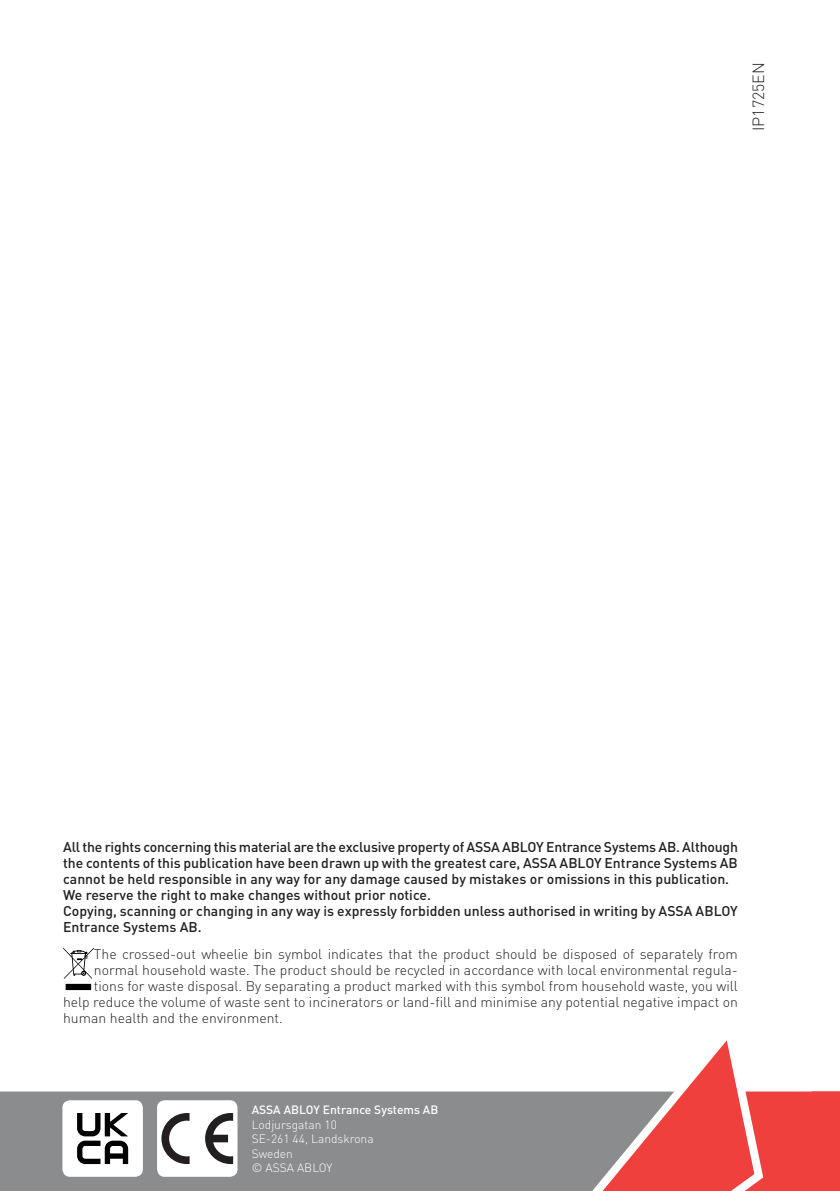
<style>
.page{position:relative;width:840px;height:1191px;background:#fff}
.page>*{position:absolute;margin:0;border:0;box-sizing:border-box;transform-origin:0 0}
.t1{font:300 16px "DIN Pro";color:#231f20}
.t2{font:500 14px/16px "DIN Pro";color:#231f20}
.t3{font:300 14px "DIN Pro";color:#231f20}
.t4{font:300 12px/14.4px "DIN Pro";color:#fff}
.t5{font:500 12px "DIN Pro";color:#fff}
</style>
<div class="page">
<div style="left:0;top:1091px;width:527px;height:100px;background:#8a8c8e"></div>
<div style="left:767px;top:1091px;width:72px;height:100px;background:#ef403d"></div>
<svg style="left:527px;top:1040px;width:240px;height:151px"></svg>
<div style="left:157px;top:1100px;width:80px;height:76px;background:#fff;border-radius:8px"></div>
<svg style="left:161px;top:1113px;width:28px;height:51px"></svg>
<svg style="left:205px;top:1113px;width:28px;height:51px"></svg>
<div style="left:62px;top:1100px;width:81px;height:76px;background:#fff;border-radius:8px"></div>
<svg style="left:77px;top:1113px;width:51px;height:51px"></svg>
<svg style="left:63px;top:947px;width:31px;height:43px"></svg>
<p class="t1" style="left:752px;top:131px;width:70px;rotate:-90deg">IP1725EN</p>
<p class="t2" style="left:63px;top:840px;width:676px">All the rights concerning this material are the exclusive property of ASSA ABLOY Entrance Systems AB. Although the contents of this publication have been drawn up with the greatest care, ASSA ABLOY Entrance Systems AB cannot be held responsible in any way for any damage caused by mistakes or omissions in this publication.<br>We reserve the right to make changes without prior notice.<br>Copying, scanning or changing in any way is expressly forbidden unless authorised in writing by ASSA ABLOY Entrance Systems AB.</p>
<p class="t3" style="left:94px;top:949px;width:645px">The crossed-out wheelie bin symbol indicates that the product should be disposed of separately from</p>
<p class="t3" style="left:94px;top:965px;width:645px">normal household waste. The product should be recycled in accordance with local environmental regula-</p>
<p class="t3" style="left:94px;top:981px;width:645px">tions for waste disposal. By separating a product marked with this symbol from household waste, you will</p>
<p class="t3" style="left:63px;top:997px;width:676px">help reduce the volume of waste sent to incinerators or land-fill and minimise any potential negative impact on</p>
<p class="t3" style="left:63px;top:1013px;width:221px">human health and the environment.</p>
<p class="t5" style="left:251px;top:1105px;width:188px">ASSA ABLOY Entrance Systems AB</p>
<p class="t4" style="left:251px;top:1118px;width:123px">Lodjursgatan 10<br>SE-261 44, Landskrona<br>Sweden<br>© ASSA ABLOY</p>
</div>
